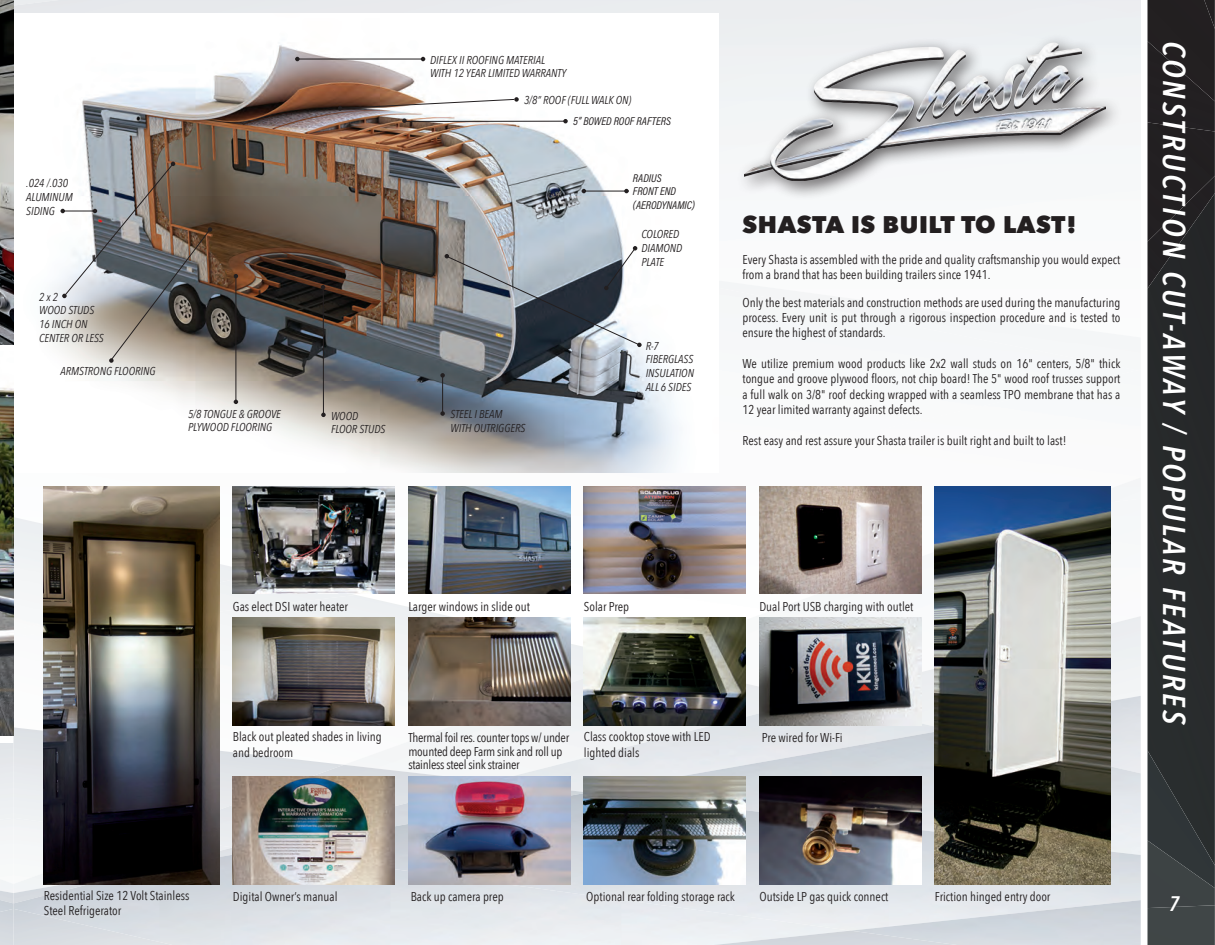
<style>
.page{position:relative;width:1215px;height:945px;background:#fff}
.page>*{position:absolute;margin:0;border:0;box-sizing:border-box;transform-origin:0 0}
.t1{font:italic 600 31.5px "Avenir Next Condensed";letter-spacing:.1em;color:#fff}
.t2{font:800 24px "Avenir Next";letter-spacing:.025em;color:#231f20}
.t3{font:italic 600 21px "Avenir Next Condensed";color:#fff}
.t4{font:12.75px/15.3px "Avenir Next Condensed";color:#231f20}
.t5{font:12.75px/13.5px "Avenir Next Condensed";letter-spacing:-.02em;color:#231f20}
.t6{font:italic 11.4px/13.6px "Avenir Next Condensed";color:#231f20}
.t7{font:italic 11.4px/13.6px "Acumin Pro Cond";color:#231f20}
</style>
<div class="page">
<img style="left:0;top:912px;width:14px;height:33px">
<svg style="left:0;top:891px;width:13px;height:9px"></svg>
<img style="left:0;top:900px;width:14px;height:12px">
<svg style="left:1148px;top:0;width:67px;height:945px;background:#292a2c"></svg>
<img style="left:14px;top:186px;width:1123px;height:387px">
<img style="left:718px;top:265px;width:423px;height:105px">
<img style="left:637px;top:499px;width:500px;height:119px">
<img style="left:815px;top:616px;width:326px;height:83px">
<div style="left:1052px;top:477px;width:88px;height:33px;background:#f5f7f8"></div>
<img style="left:43px;top:595px;width:594px;height:132px">
<div style="left:14px;top:573px;width:342px;height:64px;background:#f1f3f4"></div>
<div style="left:344px;top:659px;width:415px;height:106px;background:#f5f6f7"></div>
<img style="left:492px;top:699px;width:443px;height:83px">
<img style="left:14px;top:727px;width:330px;height:109px">
<img style="left:14px;top:836px;width:30px;height:15px">
<img style="left:219px;top:847px;width:14px;height:4px">
<img style="left:219px;top:765px;width:224px;height:82px">
<img style="left:1110px;top:696px;width:31px;height:34px">
<img style="left:588px;top:730px;width:553px;height:62px">
<img style="left:14px;top:851px;width:700px;height:94px">
<img style="left:256px;top:792px;width:885px;height:139px">
<img style="left:850px;top:900px;width:291px;height:45px">
<img style="left:14px;top:37px;width:704px;height:435px">
<hr style="left:404px;top:121px;width:162px;height:1px;background:#231f20">
<svg style="left:563px;top:119px;width:5px;height:4px"></svg>
<svg style="left:402px;top:118px;width:5px;height:5px"></svg>
<svg style="left:338px;top:97px;width:181px;height:14px"></svg>
<hr style="left:584px;top:191px;width:45px;height:1px;background:#231f20">
<svg style="left:624px;top:189px;width:5px;height:4px"></svg>
<svg style="left:582px;top:189px;width:4px;height:4px"></svg>
<hr style="left:297px;top:59px;width:126px;height:1px;background:#231f20">
<svg style="left:295px;top:57px;width:5px;height:4px"></svg>
<svg style="left:421px;top:57px;width:4px;height:4px"></svg>
<hr style="left:323px;top:288px;width:1px;height:127px;background:#231f20">
<svg style="left:321px;top:413px;width:5px;height:4px"></svg>
<svg style="left:321px;top:285px;width:4px;height:4px"></svg>
<hr style="left:442px;top:375px;width:1px;height:39px;background:#231f20">
<svg style="left:440px;top:411px;width:5px;height:5px"></svg>
<svg style="left:440px;top:373px;width:5px;height:5px"></svg>
<hr style="left:236px;top:276px;width:1px;height:126px;background:#231f20">
<svg style="left:234px;top:400px;width:4px;height:4px"></svg>
<svg style="left:234px;top:274px;width:4px;height:4px"></svg>
<svg style="left:60px;top:162px;width:152px;height:201px;background:#98938f"></svg>
<svg style="left:445px;top:246px;width:197px;height:101px;background:#858c94"></svg>
<div style="left:736px;top:34px;width:388px;height:166px;background:#231f20;opacity:.75"></div>
<img style="left:744px;top:43px;width:361px;height:137px">
<img style="left:0;top:0;width:14px;height:344px">
<img style="left:0;top:387px;width:14px;height:349px">
<img style="left:233px;top:486px;width:162px;height:108px">
<img style="left:408px;top:486px;width:162px;height:108px">
<img style="left:584px;top:486px;width:162px;height:108px">
<img style="left:759px;top:486px;width:162px;height:108px">
<img style="left:233px;top:618px;width:162px;height:108px">
<img style="left:408px;top:618px;width:162px;height:108px">
<img style="left:584px;top:618px;width:162px;height:108px">
<img style="left:759px;top:618px;width:162px;height:108px">
<img style="left:233px;top:776px;width:162px;height:108px">
<img style="left:408px;top:776px;width:162px;height:108px">
<img style="left:935px;top:486px;width:175px;height:398px">
<img style="left:584px;top:777px;width:162px;height:107px">
<img style="left:759px;top:776px;width:162px;height:108px">
<img style="left:44px;top:486px;width:175px;height:398px">
<p class="t6" style="left:26px;top:177px;width:48px">.024 /.030<br>ALUMINUM<br>SIDING</p>
<p class="t6" style="left:39px;top:290px;width:66px">2 x 2<br>WOOD STUDS<br>16 INCH ON<br>CENTER OR LESS</p>
<p class="t6" style="left:60px;top:364px;width:97px">ARMSTRONG FLOORING</p>
<p class="t6" style="left:188px;top:408px;width:94px;line-height:12.9px">5/8 TONGUE &amp; GROOVE<br>PLYWOOD FLOORING</p>
<p class="t6" style="left:430px;top:53px;width:138px">DIFLEX II ROOFING MATERIAL<br>WITH 12 YEAR LIMITED WARRANTY</p>
<p class="t6" style="left:524px;top:93px;width:109px">3/8” ROOF (FULL WALK ON)</p>
<p class="t7" style="left:573px;top:114px;width:99px">5” BOWED ROOF RAFTERS</p>
<p class="t7" style="left:633px;top:171px;width:64px">RADIUS<br>FRONT END (AERODYNAMIC)</p>
<p class="t6" style="left:641px;top:227px;width:42px">COLORED<br>DIAMOND<br>PLATE</p>
<p class="t6" style="left:331px;top:409px;width:56px">WOOD<br>FLOOR STUDS</p>
<p class="t6" style="left:451px;top:408px;width:76px">STEEL I BEAM<br>WITH OUTRIGGERS</p>
<p class="t6" style="left:646px;top:339px;width:50px">R-7<br>FIBERGLASS<br>INSULATION<br>ALL 6 SIDES</p>
<h2 class="t2" style="left:742px;top:210px;width:336px">SHASTA IS BUILT TO LAST!</h2>
<p class="t4" style="left:742px;top:251px;width:379px">Every Shasta is assembled with the pride and quality craftsmanship you would expect from a brand that has been building trailers since 1941.</p>
<p class="t4" style="left:742px;top:294px;width:379px;text-align:justify">Only the best materials and construction methods are used during the manufacturing process. Every unit is put through a rigorous inspection procedure and is tested to ensure the highest of standards.</p>
<p class="t4" style="left:742px;top:355px;width:380px;text-align:justify">We utilize premium wood products like 2x2 wall studs on 16" centers, 5/8" thick tongue and groove plywood floors, not chip board! The 5" wood roof trusses support a full walk on 3/8" roof decking wrapped with a seamless TPO membrane that has a 12 year limited warranty against defects.</p>
<p class="t4" style="left:742px;top:432px;width:326px">Rest easy and rest assure your Shasta trailer is built right and built to last!</p>
<p class="t4" style="left:233px;top:598px;width:117px">Gas elect DSI water heater</p>
<p class="t4" style="left:408px;top:598px;width:123px">Larger windows in slide out</p>
<p class="t4" style="left:584px;top:598px;width:47px">Solar Prep</p>
<p class="t4" style="left:759px;top:598px;width:156px">Dual Port USB charging with outlet</p>
<p class="t4" style="left:233px;top:729px;width:150px">Black out pleated shades in living and bedroom</p>
<p class="t5" style="left:408px;top:730px;width:162px">Thermal foil res. counter tops w/ under mounted deep Farm sink and roll up stainless steel sink strainer</p>
<p class="t4" style="left:584px;top:729px;width:128px">Class cooktop stove with LED lighted dials</p>
<p class="t4" style="left:762px;top:730px;width:82px">Pre wired for Wi-Fi</p>
<h1 class="t1" style="left:1193px;top:40px;width:686px;rotate:90deg">CONSTRUCTION CUT-AWAY / POPULAR FEATURES</h1>
<p class="t4" style="left:44px;top:887px;width:147px">Residential Size 12 Volt Stainless<br>Steel Refrigerator</p>
<p class="t4" style="left:233px;top:888px;width:106px">Digital Owner’s manual</p>
<p class="t4" style="left:411px;top:888px;width:94px">Back up camera prep</p>
<p class="t4" style="left:586px;top:888px;width:150px">Optional rear folding storage rack</p>
<p class="t4" style="left:759px;top:888px;width:131px">Outside LP gas quick connect</p>
<p class="t4" style="left:935px;top:888px;width:117px">Friction hinged entry door</p>
<h3 class="t3" style="left:1169px;top:890px;width:12px">7</h3>
</div>
